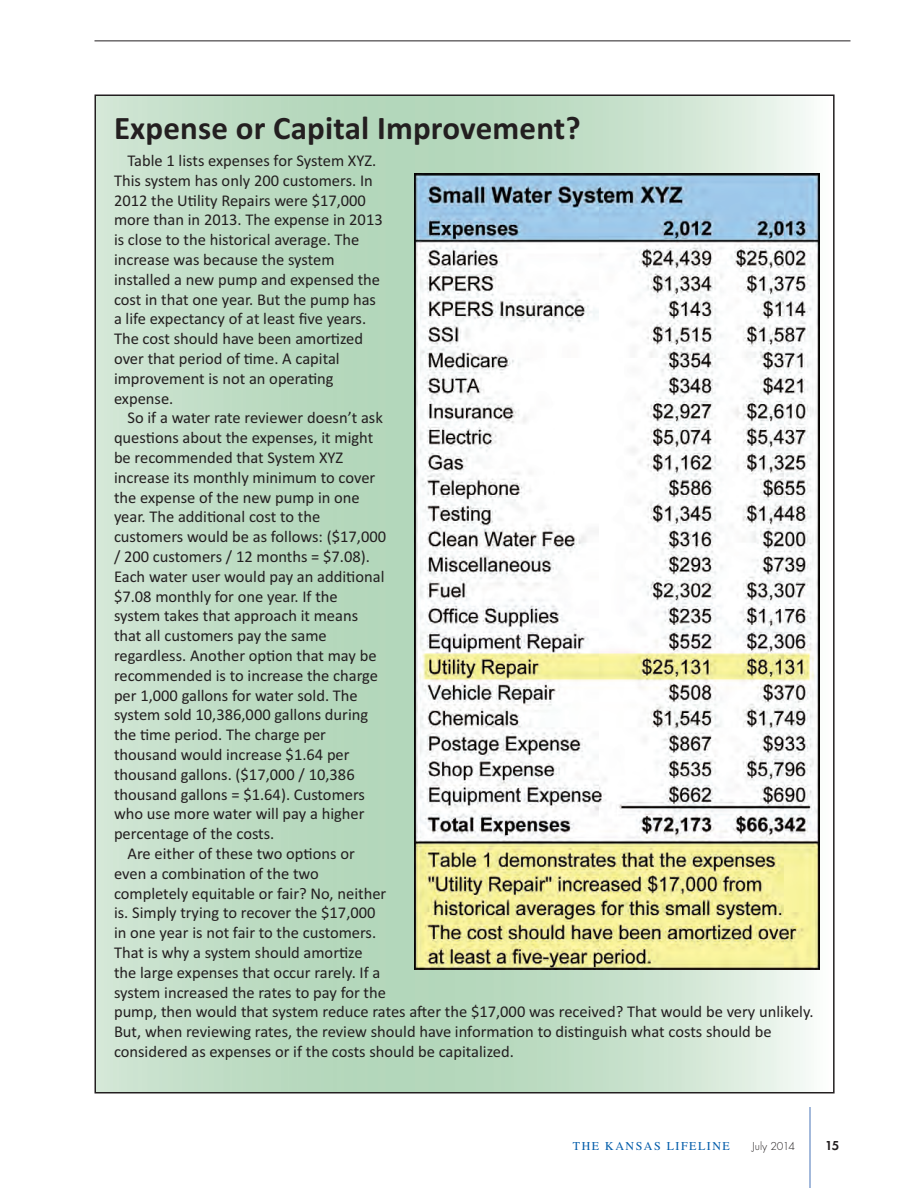
<style>
.page{position:relative;width:918px;height:1188px;background:#fff}
.page>*{position:absolute;margin:0;border:0;box-sizing:border-box;transform-origin:0 0}
.t1{font:700 33px "Calibri";letter-spacing:.005em;color:#231f20}
.t2{font:16.5px/19.8px "Calibri";color:#231f20}
.t3{font:600 13.5px "Futura T";color:#231f20}
.t4{font:12px "Times";letter-spacing:.125em;color:#015ba9}
.t5{font:300 12px "Futura T";color:#231f20}
</style>
<div class="page">
<hr style="left:810px;top:1107px;width:1px;height:81px;background:#4975b9">
<hr style="left:94px;top:40px;width:756px;height:1px;background:#231f20">
<img style="left:97px;top:97px;width:723px;height:993px">
<img style="left:415px;top:174px;width:405px;height:795px">
<h1 class="t1" style="left:114px;top:116px;width:468px">Expense or Capital Improvement?</h1>
<p class="t2" style="left:114px;top:152px;width:270px;text-indent:13px">Table 1 lists expenses for System XYZ.<br>This system has only 200 customers. In 2012 the Utility Repairs were $17,000 more than in 2013. The expense in 2013 is close to the historical average. The increase was because the system installed a new pump and expensed the cost in that one year. But the pump has a life expectancy of at least five years.<br>The cost should have been amortized over that period of time. A capital improvement is not an operating expense.</p>
<p class="t2" style="left:128px;top:409px;width:257px">So if a water rate reviewer doesn’t ask</p>
<p class="t2" style="left:114px;top:429px;width:261px">questions about the expenses, it might</p>
<p class="t2" style="left:114px;top:449px;width:231px">be recommended that System XYZ</p>
<p class="t2" style="left:114px;top:469px;width:263px">increase its monthly minimum to cover</p>
<p class="t2" style="left:114px;top:489px;width:247px">the expense of the new pump in one</p>
<p class="t2" style="left:114px;top:508px;width:208px">year. The additional cost to the</p>
<p class="t2" style="left:114px;top:528px;width:274px">customers would be as follows: ($17,000</p>
<p class="t2" style="left:114px;top:548px;width:257px">/ 200 customers / 12 months = $7.08).</p>
<p class="t2" style="left:114px;top:568px;width:272px">Each water user would pay an additional</p>
<p class="t2" style="left:114px;top:588px;width:225px">$7.08 monthly for one year. If the</p>
<p class="t2" style="left:114px;top:607px;width:246px">system takes that approach it means</p>
<p class="t2" style="left:114px;top:627px;width:214px">that all customers pay the same</p>
<p class="t2" style="left:114px;top:647px;width:264px">regardless. Another option that may be</p>
<p class="t2" style="left:114px;top:667px;width:266px">recommended is to increase the charge</p>
<p class="t2" style="left:114px;top:687px;width:245px">per 1,000 gallons for water sold. The</p>
<p class="t2" style="left:114px;top:706px;width:256px">system sold 10,386,000 gallons during</p>
<p class="t2" style="left:114px;top:726px;width:214px">the time period. The charge per</p>
<p class="t2" style="left:114px;top:746px;width:237px">thousand would increase $1.64 per</p>
<p class="t2" style="left:114px;top:766px;width:242px">thousand gallons. ($17,000 / 10,386</p>
<p class="t2" style="left:114px;top:786px;width:253px">thousand gallons = $1.64). Customers</p>
<p class="t2" style="left:114px;top:805px;width:252px">who use more water will pay a higher</p>
<p class="t2" style="left:114px;top:825px;width:162px">percentage of the costs.</p>
<p class="t2" style="left:128px;top:845px;width:229px">Are either of these two options or</p>
<p class="t2" style="left:114px;top:865px;width:206px">even a combination of the two</p>
<p class="t2" style="left:114px;top:885px;width:274px">completely equitable or fair? No, neither</p>
<p class="t2" style="left:114px;top:904px;width:263px">is. Simply trying to recover the $17,000</p>
<p class="t2" style="left:114px;top:924px;width:264px">in one year is not fair to the customers.</p>
<p class="t2" style="left:114px;top:944px;width:250px">That is why a system should amortize</p>
<p class="t2" style="left:114px;top:964px;width:268px">the large expenses that occur rarely. If a</p>
<p class="t2" style="left:114px;top:984px;width:273px">system increased the rates to pay for the</p>
<p class="t2" style="left:114px;top:1003px;width:701px">pump, then would that system reduce rates after the $17,000 was received? That would be very unlikely.</p>
<p class="t2" style="left:114px;top:1023px;width:659px">But, when reviewing rates, the review should have information to distinguish what costs should be</p>
<p class="t2" style="left:114px;top:1043px;width:401px">considered as expenses or if the costs should be capitalized.</p>
<p class="t4" style="left:573px;top:1142px;width:158px">THE KANSAS LIFELINE</p>
<p class="t5" style="left:752px;top:1141px;width:45px">July 2014</p>
<p class="t3" style="left:825px;top:1140px;width:16px">15</p>
</div>
